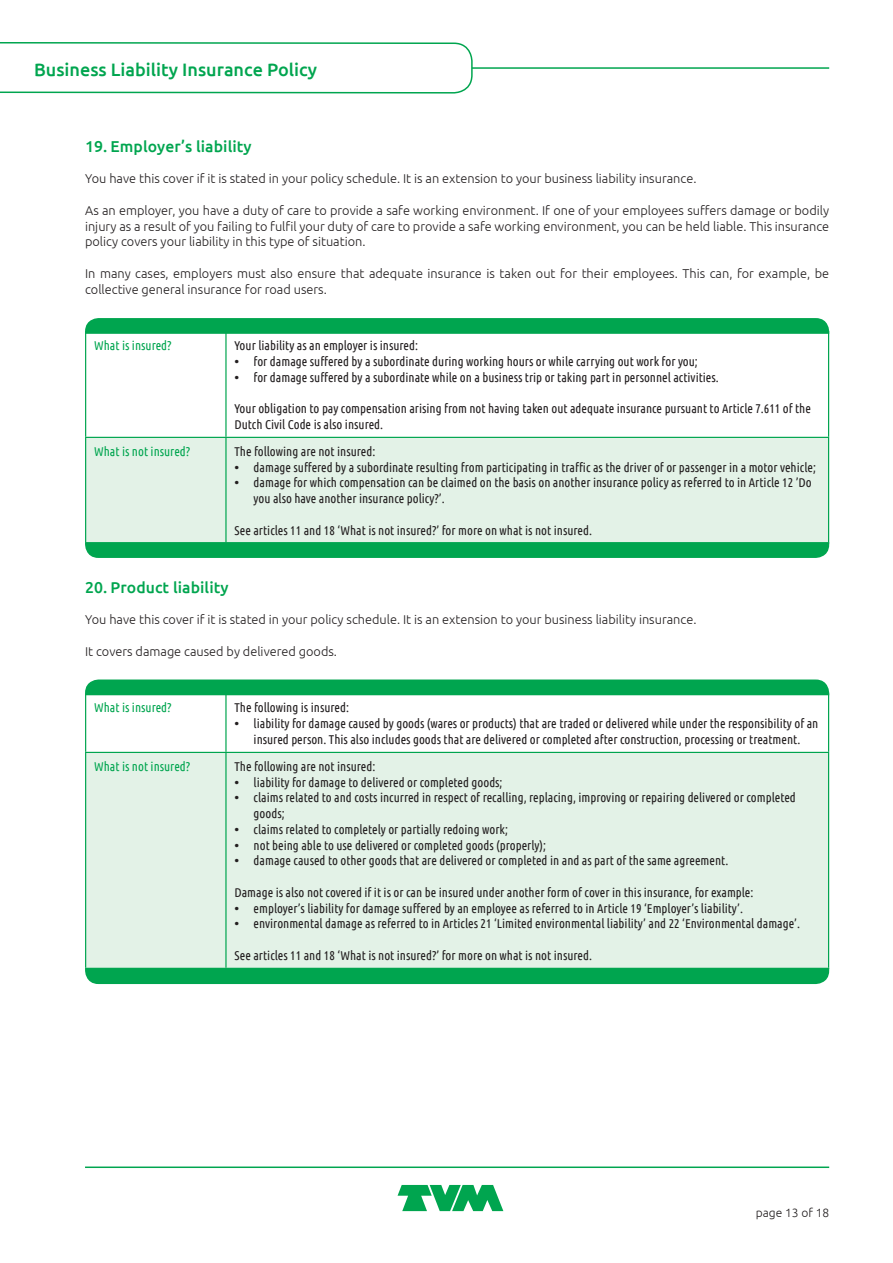
<style>
.page{position:relative;width:893px;height:1263px;background:#fff}
.page>*{position:absolute;margin:0;border:0;box-sizing:border-box;transform-origin:0 0}
.t1{font:500 18px "Ubuntu";color:#00a54f}
.Bodykop_gr_10_5pt{font:500 15.75px "Ubuntu";letter-spacing:.005em;color:#00a54f}
.Body_Tabel_def{font:12.75px/15.8px "Ubuntu Condensed";color:#231f20}
.Body{font:300 12.75px/15.8px "Ubuntu";color:#231f20;text-align:justify}
.Body-2{font:12.75px/15.8px "Ubuntu Condensed";color:#231f20}
.Body-3{font:12.75px "Ubuntu Condensed";color:#00a54f}
.t2{font:300 12px "Ubuntu";color:#231f20}
.s1{font-family:"Ubuntu";font-weight:500}
</style>
<div class="page">
<svg style="left:85px;top:318px;width:744px;height:16px;background:#05a652"></svg>
<svg style="left:85px;top:679px;width:744px;height:14px;background:#0ba856"></svg>
<div style="left:86px;top:438px;width:742px;height:104px;background:#e3f2e7"></div>
<hr style="left:85px;top:331px;width:141px;height:1px;background:#00a54f">
<hr style="left:85px;top:332px;width:1px;height:105px;background:#00a54f">
<hr style="left:226px;top:331px;width:603px;height:1px;background:#00a54f">
<hr style="left:225px;top:332px;width:2px;height:105px;background:#00a54f">
<hr style="left:828px;top:332px;width:1px;height:105px;background:#00a54f">
<hr style="left:85px;top:437px;width:141px;height:1px;background:#00a54f">
<hr style="left:85px;top:438px;width:1px;height:104px;background:#00a54f">
<hr style="left:226px;top:437px;width:603px;height:1px;background:#00a54f">
<hr style="left:225px;top:438px;width:2px;height:104px;background:#00a54f">
<hr style="left:828px;top:438px;width:1px;height:104px;background:#00a54f">
<div style="left:86px;top:753px;width:742px;height:215px;background:#e3f2e7"></div>
<hr style="left:85px;top:693px;width:141px;height:2px;background:#00a54f">
<hr style="left:85px;top:695px;width:1px;height:57px;background:#00a54f">
<hr style="left:226px;top:693px;width:603px;height:2px;background:#00a54f">
<hr style="left:225px;top:695px;width:2px;height:57px;background:#00a54f">
<hr style="left:828px;top:695px;width:1px;height:57px;background:#00a54f">
<hr style="left:85px;top:752px;width:141px;height:1px;background:#00a54f">
<hr style="left:85px;top:753px;width:1px;height:215px;background:#00a54f">
<hr style="left:226px;top:752px;width:603px;height:1px;background:#00a54f">
<hr style="left:225px;top:753px;width:2px;height:215px;background:#00a54f">
<hr style="left:828px;top:753px;width:1px;height:215px;background:#00a54f">
<div style="left:85px;top:968px;width:744px;height:16px;background:#00a54f"></div>
<svg style="left:85px;top:542px;width:744px;height:16px;background:#03a651"></svg>
<hr style="left:85px;top:1166px;width:744px;height:2px;background:#00a54f">
<svg style="left:398px;top:1185px;width:105px;height:26px"></svg>
<hr style="left:85px;top:67px;width:744px;height:2px;background:#00a54f">
<svg style="left:0;top:42px;width:473px;height:52px"></svg>
<h1 class="t1" style="left:34px;top:58px;width:285px">Business Liability Insurance Policy</h1>
<p class="Bodykop_gr_10_5pt" style="left:85px;top:136px;width:168px">19. Employer’s liability</p>
<p class="Body" style="left:85px;top:171px;width:613px">You have this cover if it is stated in your policy schedule. It is an extension to your business liability insurance.</p>
<p class="Body" style="left:85px;top:202px;width:746px">As an employer, you have a duty of care to provide a safe working environment. If one of your employees suffers damage or bodily injury as a result of you failing to fulfil your duty of care to provide a safe working environment, you can be held liable. This insurance policy covers your liability in this type of situation.</p>
<p class="Body" style="left:85px;top:265px;width:746px">In many cases, employers must also ensure that adequate insurance is taken out for their employees. This can, for example, be collective general insurance for road users.</p>
<p class="Body-3" style="left:94px;top:338px;width:79px">What is insured?</p>
<p class="Body-2" style="left:234px;top:337px;width:185px">Your liability as an employer is insured:</p>
<p class="Body-2" style="left:234px;top:353px;width:465px"><span class="s1">•</span> for damage suffered by a subordinate during working hours or while carrying out work for you;</p>
<p class="Body-2" style="left:234px;top:369px;width:486px"><span class="s1">•</span> for damage suffered by a subordinate while on a business trip or taking part in personnel activities.</p>
<p class="Body-2" style="left:234px;top:400px;width:578px">Your obligation to pay compensation arising from not having taken out adequate insurance pursuant to Article 7.611 of the<br>Dutch Civil Code is also insured.</p>
<p class="Body-3" style="left:94px;top:443px;width:98px">What is not insured?</p>
<p class="Body_Tabel_def" style="left:234px;top:443px;width:142px">The following are not insured:</p>
<p class="Body_Tabel_def" style="left:234px;top:459px;width:583px"><span class="s1">•</span> damage suffered by a subordinate resulting from participating in traffic as the driver of or passenger in a motor vehicle;</p>
<p class="Body_Tabel_def" style="left:254px;top:474px;width:560px;text-indent:-19px"><span class="s1">•</span> damage for which compensation can be claimed on the basis on another insurance policy as referred to in Article 12 ’Do you also have another insurance policy?’.</p>
<p class="Body_Tabel_def" style="left:234px;top:522px;width:359px">See articles 11 and 18 ‘What is not insured?’ for more on what is not insured.</p>
<p class="Bodykop_gr_10_5pt" style="left:85px;top:577px;width:145px">20. Product liability</p>
<p class="Body" style="left:85px;top:612px;width:613px">You have this cover if it is stated in your policy schedule. It is an extension to your business liability insurance.</p>
<p class="Body" style="left:85px;top:643px;width:253px">It covers damage caused by delivered goods.</p>
<p class="Body-3" style="left:94px;top:700px;width:79px">What is insured?</p>
<p class="Body-2" style="left:234px;top:699px;width:116px">The following is insured:</p>
<p class="Body-2" style="left:234px;top:715px;width:585px;text-align:center"><span class="s1">•</span> liability for damage caused by goods (wares or products) that are traded or delivered while under the responsibility of an insured person. This also includes goods that are delivered or completed after construction, processing or treatment.</p>
<p class="Body-3" style="left:94px;top:758px;width:98px">What is not insured?</p>
<p class="Body_Tabel_def" style="left:234px;top:758px;width:142px">The following are not insured:</p>
<p class="Body_Tabel_def" style="left:234px;top:774px;width:270px"><span class="s1">•</span> liability for damage to delivered or completed goods;</p>
<p class="Body_Tabel_def" style="left:254px;top:789px;width:544px;text-indent:-19px"><span class="s1">•</span> claims related to and costs incurred in respect of recalling, replacing, improving or repairing delivered or completed goods;</p>
<p class="Body_Tabel_def" style="left:234px;top:821px;width:275px"><span class="s1">•</span> claims related to completely or partially redoing work;</p>
<p class="Body_Tabel_def" style="left:234px;top:837px;width:313px"><span class="s1">•</span> not being able to use delivered or completed goods (properly);</p>
<p class="Body_Tabel_def" style="left:234px;top:852px;width:495px"><span class="s1">•</span> damage caused to other goods that are delivered or completed in and as part of the same agreement.</p>
<p class="Body_Tabel_def" style="left:234px;top:884px;width:520px">Damage is also not covered if it is or can be insured under another form of cover in this insurance, for example:</p>
<p class="Body_Tabel_def" style="left:234px;top:900px;width:510px"><span class="s1">•</span> employer’s liability for damage suffered by an employee as referred to in Article 19 ‘Employer’s liability’.</p>
<p class="Body_Tabel_def" style="left:234px;top:915px;width:567px"><span class="s1">•</span> environmental damage as referred to in Articles 21 ‘Limited environmental liability’ and 22 ‘Environmental damage’.</p>
<p class="Body_Tabel_def" style="left:234px;top:947px;width:359px">See articles 11 and 18 ‘What is not insured?’ for more on what is not insured.</p>
<p class="t2" style="left:756px;top:1205px;width:75px">page 13 of 18</p>
</div>
